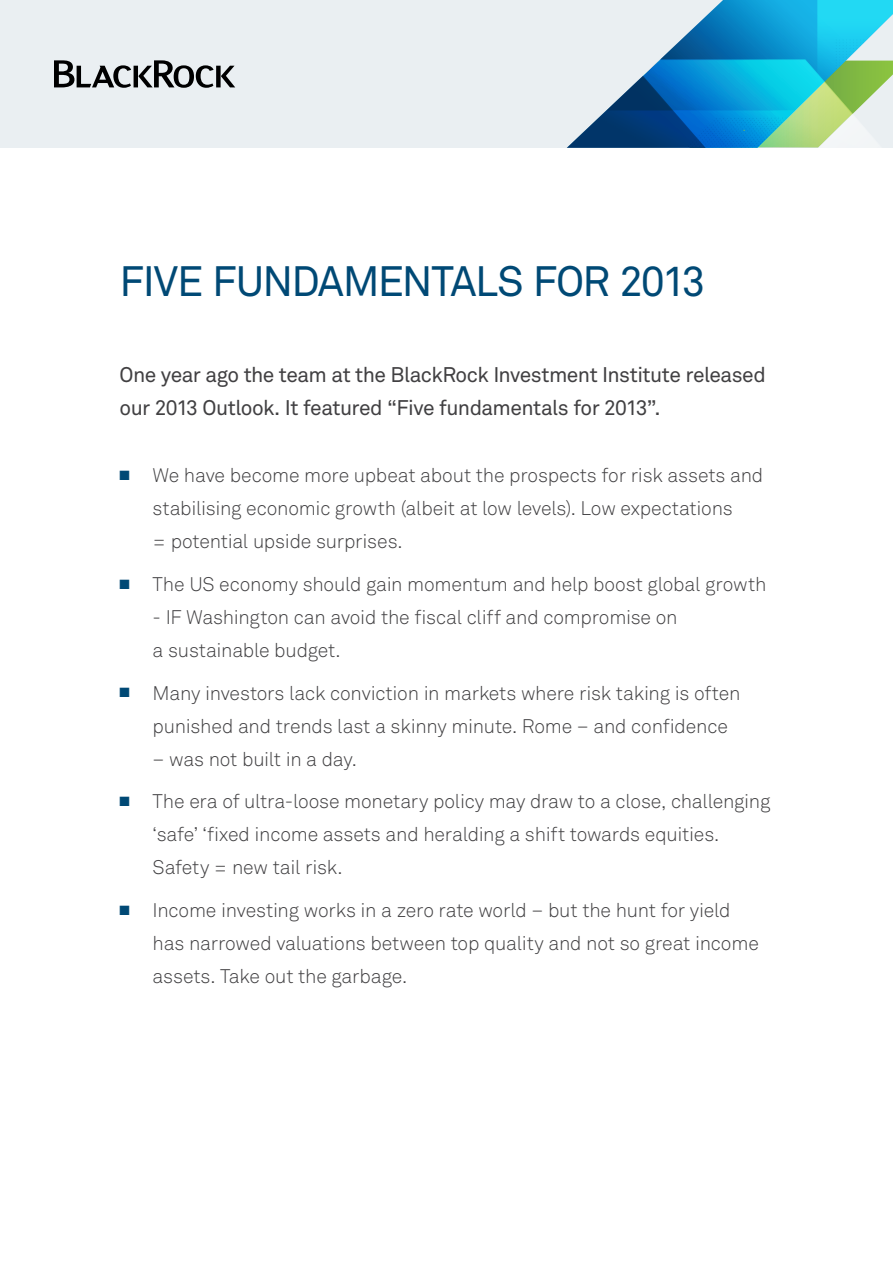
<style>
.page{position:relative;width:893px;height:1263px;background:#fff}
.page>*{position:absolute;margin:0;border:0;box-sizing:border-box;transform-origin:0 0}
.t1{font:42px "Akkurat Pro";letter-spacing:-.04em;color:#004975}
.t2{font:21px/33px "Akkurat Pro";letter-spacing:-.025em;color:#414042}
.t3{font:19.5px/33px "Akkurat Light Pro";letter-spacing:-.01em;color:#414042}
.s1{color:#004975}
</style>
<div class="page">
<div style="left:0;top:0;width:893px;height:148px;background:#eaeff2"></div>
<svg style="left:567px;top:0;width:326px;height:148px"></svg>
<svg style="left:54px;top:60px;width:181px;height:28px"></svg>
<h1 class="t1" style="left:120px;top:257px;width:587px">Five fundamentals for 2013</h1>
<p class="t2" style="left:120px;top:358px;width:648px">One year ago the team at the BlackRock I nvestment I nstitute released our 2013 Outlook. It featured “Five fundamentals for 2013”.</p>
<p class="t3" style="left:153px;top:459px;width:612px;text-indent:-33px"><span class="s1">■</span> We have become more upbeat about the prospects for risk assets and stabilising economic growth (albeit at low levels). Low expectations<br>= potential upside surprises.</p>
<p class="t3" style="left:120px;top:568px;width:648px"><span class="s1">■</span> The US economy should gain momentum and help boost global growth</p>
<p class="t3" style="left:153px;top:601px;width:526px">- IF Washington can avoid the fiscal cliff and compromise on a sustainable budget.</p>
<p class="t3" style="left:153px;top:677px;width:589px;text-indent:-33px"><span class="s1">■</span> Many investors lack conviction in markets where risk taking is often punished and trends last a skinny minute. Rome – and confidence</p>
<p class="t3" style="left:153px;top:743px;width:206px">– was not built in a day.</p>
<p class="t3" style="left:153px;top:785px;width:619px;text-indent:-33px"><span class="s1">■</span> The era of ultra-loose monetary policy may draw to a close, challenging ‘safe’ ‘fixed income assets and heralding a shift towards equities.<br>Safety = new tail risk.</p>
<p class="t3" style="left:153px;top:894px;width:608px;text-indent:-33px"><span class="s1">■</span> Income investing works in a zero rate world – but the hunt for yield has narrowed valuations between top quality and not so great income assets. Take out the garbage.</p>
</div>
